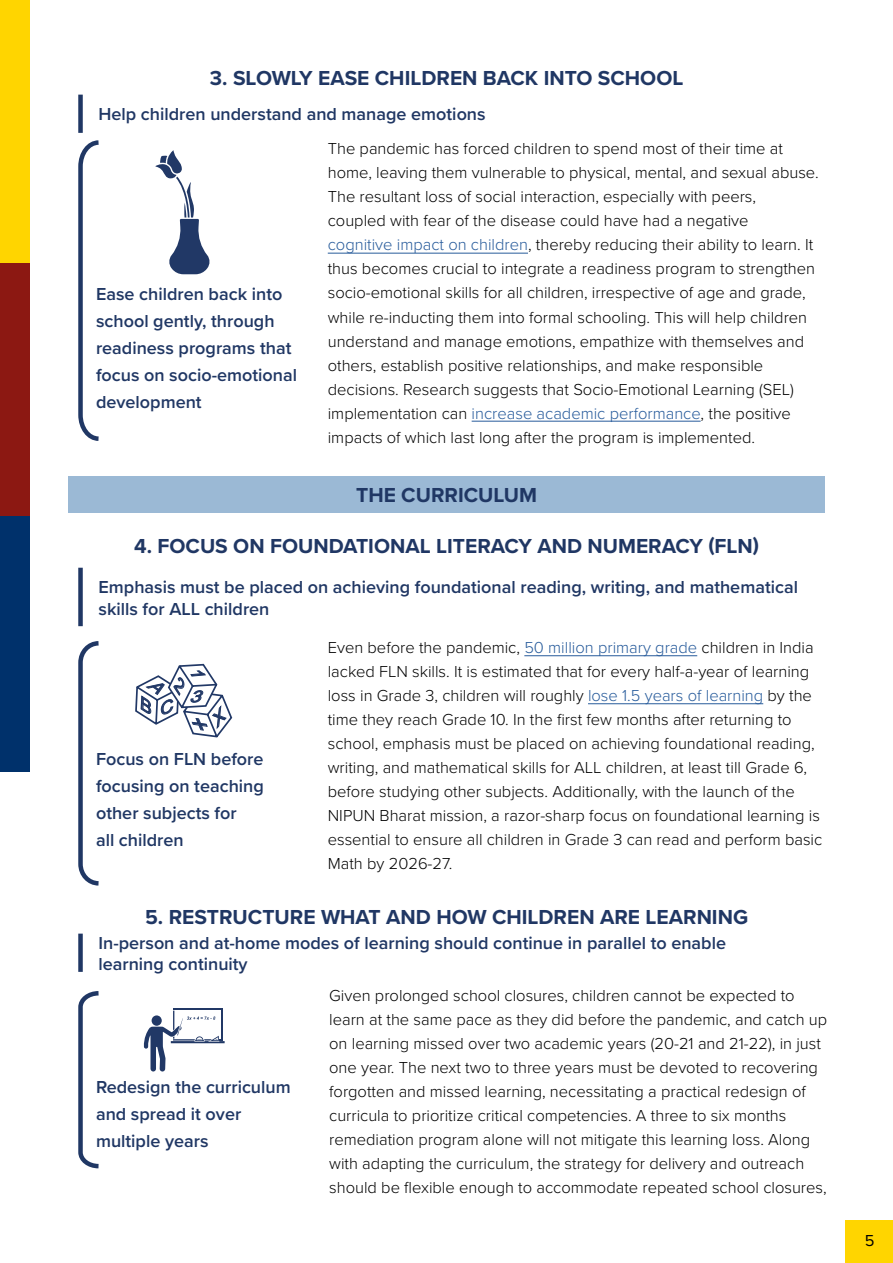
<style>
.page{position:relative;width:893px;height:1263px;background:#fff}
.page>*{position:absolute;margin:0;border:0;box-sizing:border-box;transform-origin:0 0}
.t1{font:700 21px "Proxima Nova";color:#203764}
.t2{font:600 18px/27px "Proxima Nova";color:#203764}
.t3{font:300 16.5px/24px "Proxima Nova";color:#000}
.t4{font:16.5px "Proxima Nova";color:#000}
.s1{color:#275b9b}
</style>
<div class="page">
<svg style="left:78px;top:140px;width:21px;height:301px"></svg>
<svg style="left:78px;top:641px;width:21px;height:245px"></svg>
<svg style="left:78px;top:991px;width:21px;height:178px"></svg>
<hr style="left:328px;top:253px;width:200px;height:1px;background:#275b9b">
<hr style="left:472px;top:421px;width:229px;height:1px;background:#275b9b">
<hr style="left:524px;top:655px;width:173px;height:1px;background:#275b9b">
<hr style="left:588px;top:703px;width:175px;height:1px;background:#275b9b">
<div style="left:78px;top:95px;width:5px;height:38px;background:#203764"></div>
<svg style="left:155px;top:150px;width:55px;height:124px"></svg>
<hr style="left:173px;top:1009px;width:49px;height:1px;background:#213866">
<svg style="left:144px;top:1010px;width:81px;height:61px"></svg>
<div style="left:845px;top:1220px;width:48px;height:43px;background:#ffd500"></div>
<div style="left:78px;top:568px;width:5px;height:58px;background:#203764"></div>
<div style="left:78px;top:934px;width:5px;height:38px;background:#203764"></div>
<div style="left:0;top:0;width:30px;height:263px;background:#ffd500"></div>
<div style="left:0;top:263px;width:30px;height:255px;background:#8c1812"></div>
<div style="left:0;top:517px;width:30px;height:255px;background:#00316b"></div>
<div style="left:68px;top:477px;width:757px;height:36px;background:#9bb9d5"></div>
<svg style="left:135px;top:664px;width:98px;height:74px"></svg>
<p class="t1" style="left:210px;top:62px;width:475px">3. SLOWLY EASE CHILDREN BACK INTO SCHOOL</p>
<p class="t2" style="left:99px;top:100px;width:389px">Help children understand and manage emotions</p>
<p class="t2" style="left:96px;top:280px;width:203px">Ease children back into school gently, through readiness programs that focus on socio-emotional development</p>
<p class="t3" style="left:328px;top:136px;width:492px">The pandemic has forced children to spend most of their time at home, leaving them vulnerable to physical, mental, and sexual abuse.<br>The resultant loss of social interaction, especially with peers,<br>coupled with fear of the disease could have had a negative<br><span class="s1">cognitive impact on children</span>, thereby reducing their ability to learn. It thus becomes crucial to integrate a readiness program to strengthen socio-emotional skills for all children, irrespective of age and grade, while re-inducting them into formal schooling. This will help children understand and manage emotions, empathize with themselves and others, establish positive relationships, and make responsible decisions. Research suggests that Socio-Emotional Learning (SEL) implementation can <span class="s1">increase academic performance</span>, the positive impacts of which last long after the program is implemented.</p>
<p class="t1" style="left:356px;top:479px;width:183px">THE CURRICULUM</p>
<p class="t1" style="left:134px;top:531px;width:626px">4. FOCUS ON FOUNDATIONAL LITERACY AND NUMERACY (FLN)</p>
<p class="t2" style="left:99px;top:576px;width:701px;line-height:21.6px">Emphasis must be placed on achieving foundational reading, writing, and mathematical skills for ALL children</p>
<p class="t2" style="left:96px;top:745px;width:169px">Focus on FLN before focusing on teaching other subjects for<br>all children</p>
<p class="t3" style="left:328px;top:635px;width:496px">Even before the pandemic, <span class="s1">50 million primary grade</span> children in India lacked FLN skills. It is estimated that for every half-a-year of learning loss in Grade 3, children will roughly <span class="s1">lose 1.5 years of learning</span> by the time they reach Grade 10. In the first few months after returning to school, emphasis must be placed on achieving foundational reading, writing, and mathematical skills for ALL children, at least till Grade 6, before studying other subjects. Additionally, with the launch of the NIPUN Bharat mission, a razor-sharp focus on foundational learning is essential to ensure all children in Grade 3 can read and perform basic Math by 2026-27.</p>
<p class="t1" style="left:145px;top:901px;width:604px">5. RESTRUCTURE WHAT AND HOW CHILDREN ARE LEARNING</p>
<p class="t2" style="left:99px;top:931px;width:629px;line-height:21.6px">In-person and at-home modes of learning should continue in parallel to enable learning continuity</p>
<p class="t2" style="left:96px;top:1073px;width:196px">Redesign the curriculum and spread it over multiple years</p>
<p class="t3" style="left:329px;top:983px;width:499px">Given prolonged school closures, children cannot be expected to learn at the same pace as they did before the pandemic, and catch up on learning missed over two academic years (20-21 and 21-22), in just one year. The next two to three years must be devoted to recovering forgotten and missed learning, necessitating a practical redesign of curricula to prioritize critical competencies. A three to six months remediation program alone will not mitigate this learning loss. Along with adapting the curriculum, the strategy for delivery and outreach should be flexible enough to accommodate repeated school closures,</p>
<p class="t4" style="left:865px;top:1228px;width:11px">5</p>
</div>
